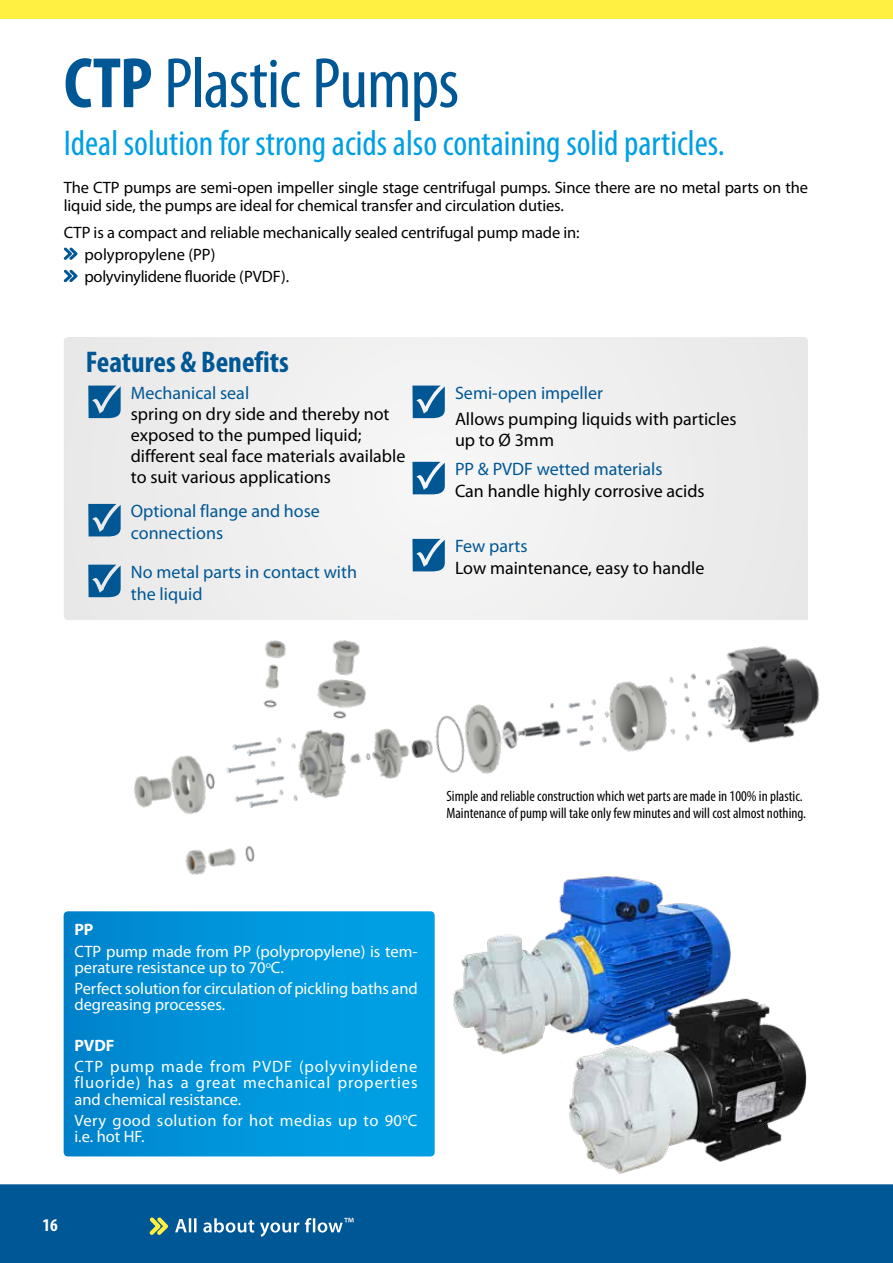
<style>
.page{position:relative;width:893px;height:1263px;background:#fff}
.page>*{position:absolute;margin:0;border:0;box-sizing:border-box;transform-origin:0 0}
.t1{font:condensed 72px "Myriad Pro";letter-spacing:-.015em;color:#005795}
.t2{font:condensed 36px "Myriad Pro";color:#009fe3}
.t3{font:700 condensed 30px "Myriad Pro";color:#005795}
.t4{font:18px/21px "Myriad Pro";color:#000}
.t5{font:18px/21.6px "Myriad Pro";color:#005795}
.t6{font:700 condensed 18px "Myriad Pro";color:#fff}
.t7{font:16.5px/22.2px "Myriad Pro";letter-spacing:-.01em;color:#000}
.t8{font:16.5px/16.5px "Myriad Pro";color:#fff}
.t9{font:16.5px/16.5px "Myriad Pro";letter-spacing:.03em;color:#fff}
.t10{font:700 16.5px "Myriad Pro";color:#fff}
.t11{font:condensed 15px/16.5px "Myriad Pro";color:#000}
.s1{font-weight:700}
</style>
<div class="page">
<img style="left:453px;top:901px;width:278px;height:153px">
<img style="left:513px;top:973px;width:294px;height:201px">
<svg style="left:64px;top:911px;width:371px;height:245px;background:#0094da"></svg>
<div style="left:0;top:1184px;width:893px;height:79px;background:#005795"></div>
<div style="left:0;top:0;width:893px;height:19px;background:#fff042"></div>
<svg style="left:149px;top:1217px;width:19px;height:18px"></svg>
<svg style="left:175px;top:1218px;width:168px;height:19px"></svg>
<img style="left:134px;top:640px;width:686px;height:261px">
<div style="left:64px;top:337px;width:744px;height:283px;background:#efefef"></div>
<svg style="left:412px;top:386px;width:33px;height:32px"></svg>
<svg style="left:412px;top:462px;width:33px;height:32px"></svg>
<svg style="left:88px;top:386px;width:33px;height:32px"></svg>
<svg style="left:88px;top:565px;width:33px;height:32px"></svg>
<svg style="left:88px;top:504px;width:33px;height:32px"></svg>
<svg style="left:412px;top:539px;width:33px;height:32px"></svg>
<img style="left:497px;top:726px;width:24px;height:27px">
<svg style="left:64px;top:247px;width:14px;height:13px"></svg>
<svg style="left:64px;top:270px;width:14px;height:12px"></svg>
<h1 class="t1" style="left:64px;top:40px;width:397px"><span class="s1">CTP</span> Plastic Pumps</h1>
<h2 class="t2" style="left:64px;top:121px;width:663px">Ideal solution for strong acids also containing solid particles.</h2>
<p class="t7" style="left:64px;top:178px;width:746px;line-height:18px">The CTP pumps are semi-open impeller single stage centrifugal pumps. Since there are no metal parts on the liquid side, the pumps are ideal for chemical transfer and circulation duties.</p>
<p class="t7" style="left:85px;top:221px;width:496px;text-indent:-21px">CTP is a compact and reliable mechanically sealed centrifugal pump made in: polypropylene (PP)<br>polyvinylidene fluoride (PVDF).</p>
<h3 class="t3" style="left:86px;top:343px;width:204px">Features &amp; Benefits</h3>
<p class="t5" style="left:131px;top:382px;width:120px">Mechanical seal</p>
<p class="t4" style="left:131px;top:403px;width:276px">spring on dry side and thereby not exposed to the pumped liquid; different seal face materials available to suit various applications</p>
<p class="t5" style="left:131px;top:500px;width:191px">Optional flange and hose connections</p>
<p class="t5" style="left:131px;top:561px;width:228px">No metal parts in contact with the liquid</p>
<p class="t5" style="left:455px;top:382px;width:149px">Semi-open impeller</p>
<p class="t4" style="left:455px;top:407px;width:283px;line-height:21.6px">Allows pumping liquids with particles up to Ø 3mm</p>
<p class="t5" style="left:455px;top:458px;width:209px">PP &amp; PVDF wetted materials</p>
<p class="t4" style="left:455px;top:480px;width:251px">Can handle highly corrosive acids</p>
<p class="t5" style="left:455px;top:535px;width:74px">Few parts</p>
<p class="t4" style="left:455px;top:557px;width:251px">Low maintenance, easy to handle</p>
<p class="t11" style="left:446px;top:788px;width:361px">Simple and reliable construction which wet parts are made in 100% in plastic.<br>Maintenance of pump will take only few minutes and will cost almost nothing.</p>
<p class="t10" style="left:74px;top:919px;width:20px">PP</p>
<p class="t8" style="left:74px;top:943px;width:345px">CTP pump made from PP (polypropylene) is tem&shy;perature resistance up to 70<sup>o</sup>C.</p>
<p class="t8" style="left:74px;top:980px;width:345px">Perfect solution for circulation of pickling baths and degreasing processes.</p>
<p class="t10" style="left:74px;top:1034px;width:42px">PVDF</p>
<p class="t8" style="left:74px;top:1058px;width:345px;text-align:justify">CTP pump made from PVDF (polyvinylidene fluoride) has a great mechanical properties and chemical resistance.</p>
<p class="t9" style="left:74px;top:1112px;width:345px">Very good solution for hot medias up to 90<sup>o</sup>C i.e. hot HF.</p>
<p class="t6" style="left:43px;top:1214px;width:17px">16</p>
<p class="t8" style="left:344px;top:1215px;width:12px">™</p>
</div>
